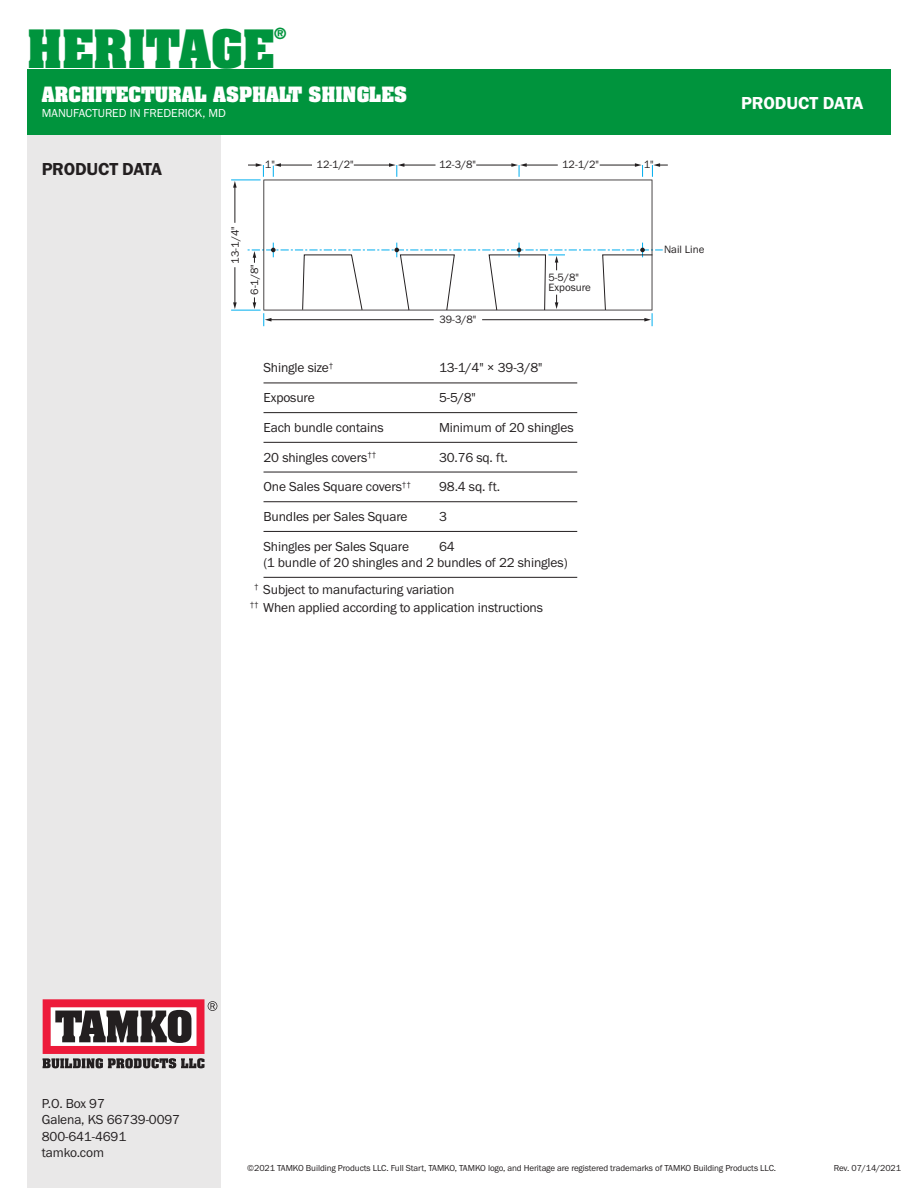
<style>
.page{position:relative;width:918px;height:1188px;background:#fff}
.page>*{position:absolute;margin:0;border:0;box-sizing:border-box;transform-origin:0 0}
.t1{font:700 45px "Aachen Std";color:#00943d}
.t2{font:700 18px "Aachen Std";color:#fff}
.t3{font:18px "Franklin Gothic URW Dem";letter-spacing:-.01em;color:#fff}
.t4{font:18px "Franklin Gothic URW Dem";letter-spacing:-.02em;color:#231f20}
.t5{font:13.5px/16.5px "Franklin Gothic URW Boo";letter-spacing:-.01em;color:#231f20}
.t6{font:700 13.05px "Aachen Std";color:#00943d}
.t7{font:12px "Franklin Gothic URW Boo";color:#fff}
.t8{font:10.95px/9.6px "Franklin Gothic URW Boo";color:#231f20}
.t9{font:9px "Franklin Gothic URW Boo";letter-spacing:-.01em;color:#231f20}
</style>
<div class="page">
<div style="left:27px;top:69px;width:864px;height:66px;background:#00943d"></div>
<div style="left:27px;top:135px;width:193px;height:1053px;background:#e9e8e8"></div>
<svg style="left:43px;top:999px;width:174px;height:69px;background:#a66b74"></svg>
<hr style="left:264px;top:383px;width:313px;height:1px;background:#231f20">
<hr style="left:264px;top:412px;width:313px;height:1px;background:#231f20">
<hr style="left:264px;top:442px;width:313px;height:1px;background:#231f20">
<hr style="left:264px;top:472px;width:313px;height:1px;background:#231f20">
<hr style="left:264px;top:501px;width:313px;height:1px;background:#231f20">
<hr style="left:264px;top:531px;width:313px;height:1px;background:#231f20">
<hr style="left:264px;top:577px;width:313px;height:1px;background:#231f20">
<hr style="left:231px;top:180px;width:30px;height:1px;background:#00aeef">
<hr style="left:231px;top:310px;width:30px;height:1px;background:#00aeef">
<svg style="left:263px;top:180px;width:389px;height:63px"></svg>
<hr style="left:234px;top:186px;width:1px;height:37px;background:#231f20">
<svg style="left:233px;top:181px;width:4px;height:7px"></svg>
<hr style="left:234px;top:267px;width:1px;height:37px;background:#231f20">
<svg style="left:233px;top:302px;width:4px;height:7px"></svg>
<svg style="left:248px;top:243px;width:415px;height:83px"></svg>
<svg style="left:652px;top:163px;width:16px;height:14px"></svg>
<svg style="left:248px;top:163px;width:16px;height:14px"></svg>
<hr style="left:525px;top:165px;width:33px;height:1px;background:#231f20">
<hr style="left:600px;top:165px;width:36px;height:1px;background:#231f20">
<svg style="left:635px;top:163px;width:8px;height:14px"></svg>
<hr style="left:403px;top:165px;width:33px;height:1px;background:#231f20">
<hr style="left:476px;top:165px;width:37px;height:1px;background:#231f20">
<svg style="left:511px;top:163px;width:16px;height:14px"></svg>
<hr style="left:280px;top:165px;width:32px;height:1px;background:#231f20">
<svg style="left:273px;top:163px;width:8px;height:14px"></svg>
<hr style="left:354px;top:165px;width:36px;height:1px;background:#231f20">
<svg style="left:389px;top:163px;width:15px;height:14px"></svg>
<h1 class="t1" style="left:27px;top:16px;width:249px">HERITAGE</h1>
<p class="t6" style="left:274px;top:24px;width:14px">®</p>
<h2 class="t2" style="left:42px;top:82px;width:367px">ARCHITECTURAL ASPHALT SHINGLES</h2>
<p class="t7" style="left:42px;top:105px;width:186px">MANUFACTURED IN FREDERICK, MD</p>
<p class="t4" style="left:42px;top:158px;width:122px">PRODUCT DATA</p>
<p class="t8" style="left:265px;top:160px;width:11px">1"</p>
<p class="t8" style="left:317px;top:160px;width:38px">12-1/2"</p>
<p class="t8" style="left:439px;top:160px;width:38px">12-3/8"</p>
<p class="t8" style="left:562px;top:160px;width:38px">12-1/2"</p>
<p class="t8" style="left:644px;top:160px;width:11px">1"</p>
<p class="t8" style="left:230px;top:264px;width:38px;rotate:-90deg">13-1/4"</p>
<p class="t8" style="left:249px;top:295px;width:32px;rotate:-90deg">6-1/8"</p>
<p class="t8" style="left:439px;top:314px;width:38px">39-3/8"</p>
<p class="t8" style="left:548px;top:272px;width:44px">5-5/8"<br>Exposure</p>
<p class="t5" style="left:264px;top:359px;width:71px">Shingle size<sup>†</sup></p>
<p class="t5" style="left:439px;top:359px;width:105px">13-1/4" × 39-3/8"</p>
<p class="t5" style="left:264px;top:389px;width:53px">Exposure</p>
<p class="t5" style="left:439px;top:389px;width:38px">5-5/8"</p>
<p class="t5" style="left:264px;top:419px;width:122px">Each bundle contains</p>
<p class="t5" style="left:439px;top:419px;width:136px">Minimum of 20 shingles</p>
<p class="t5" style="left:264px;top:449px;width:115px">20 shingles covers<sup>††</sup></p>
<p class="t5" style="left:439px;top:449px;width:70px">30.76 sq. ft.</p>
<p class="t5" style="left:264px;top:478px;width:149px">One Sales Square covers<sup>††</sup></p>
<p class="t5" style="left:439px;top:478px;width:63px">98.4 sq. ft.</p>
<p class="t5" style="left:264px;top:508px;width:145px">Bundles per Sales Square</p>
<p class="t5" style="left:439px;top:508px;width:9px">3</p>
<p class="t5" style="left:264px;top:538px;width:147px">Shingles per Sales Square</p>
<p class="t5" style="left:264px;top:538px;width:306px;text-indent:176px">64<br>(1 bundle of 20 shingles and 2 bundles of 22 shingles)</p>
<p class="t5" style="left:254px;top:581px;width:202px"><sup>†</sup> Subject to manufacturing variation</p>
<p class="t5" style="left:250px;top:599px;width:295px"><sup>††</sup> When applied according to application instructions</p>
<p class="t8" style="left:664px;top:244px;width:42px">Nail Line</p>
<h2 class="t3" style="left:741px;top:92px;width:124px">PRODUCT DATA</h2>
<p class="t5" style="left:42px;top:1095px;width:140px">P.O. Box 97<br>Galena, KS 66739-0097<br>800-641-4691 tamko.com</p>
<p class="t9" style="left:247px;top:1163px;width:530px">©2021 TAMKO Building Products LLC. Full Start, TAMKO, TAMKO logo, and Heritage are registered trademarks of TAMKO Building Products LLC.</p>
<p class="t9" style="left:834px;top:1163px;width:69px">Rev. 07/14/2021</p>
</div>
